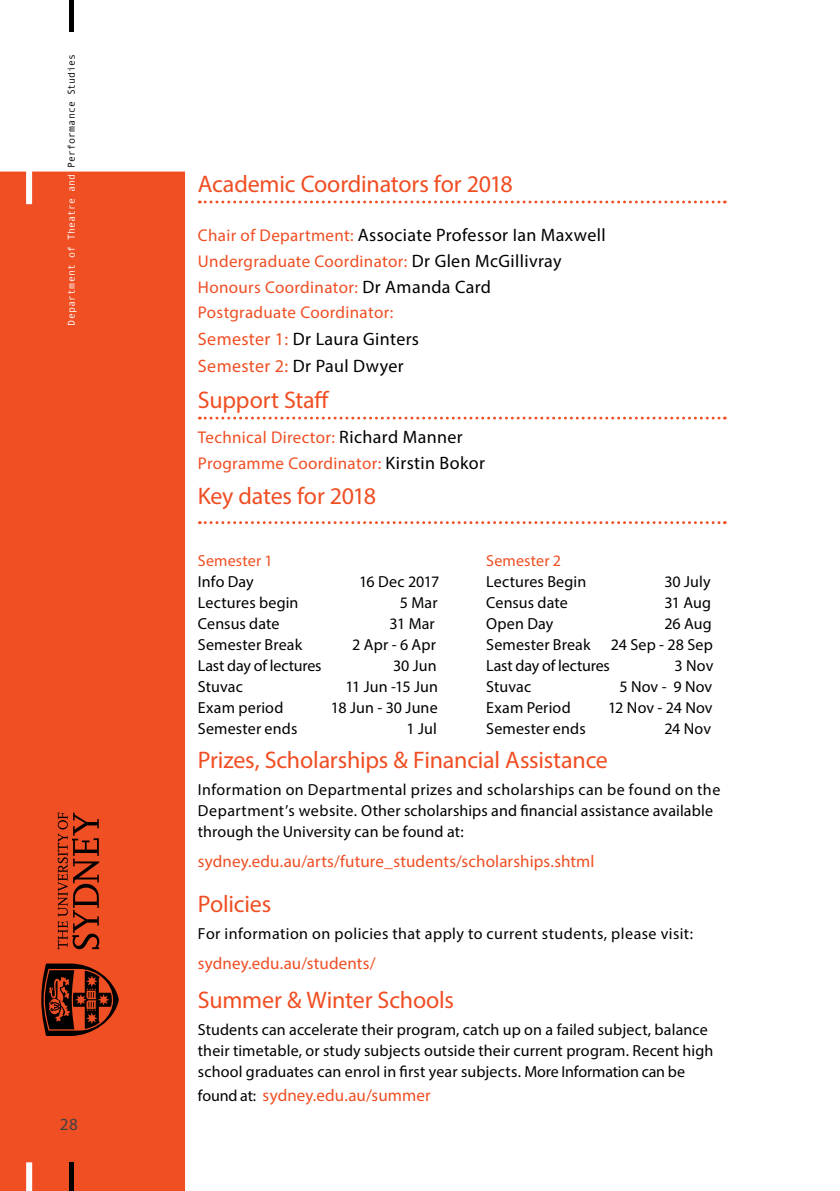
<style>
.page{position:relative;width:840px;height:1191px;background:#fff}
.page>*{position:absolute;margin:0;border:0;box-sizing:border-box;transform-origin:0 0}
.t1{font:24px "Myriad Pro";letter-spacing:-.01em;color:#f04e23}
.t2{font:18px/26.6px "Myriad Pro";letter-spacing:.02em;color:#000}
.t3{font:17px/25.6px "Myriad Pro";letter-spacing:.015em;color:#f04e23}
.t4{font:17px "Myriad Pro";color:#414042}
.t5{font:16px/21px "Myriad Pro";letter-spacing:.01em;color:#000}
.t6{font:16px "Myriad Pro";letter-spacing:.03em;color:#000}
.t7{font:16px "Myriad Pro";letter-spacing:-.015em;color:#000}
.t8{font:16px "Myriad Pro";letter-spacing:.01em;color:#f04e23}
.t9{font:16px "Myriad Pro";letter-spacing:-.02em;color:#000}
.t10{font:10px "Andale Mono";color:#fff}
.s1{color:#000}
.s2{font-size:17px;color:#f04e23}
.s3{font-size:18px;color:#000}
.s4{color:#f04e23}
.s5{font-size:16px;color:#000}
</style>
<div class="page">
<div style="left:0;top:171px;width:185px;height:1020px;background:#f04e23"></div>
<hr style="left:69px;top:0;width:4px;height:31px;background:#000">
<svg style="left:41px;top:812px;width:78px;height:224px;background:#b63b1a"></svg>
<div style="left:26px;top:1162px;width:6px;height:29px;background:#fff"></div>
<div style="left:26px;top:160px;width:6px;height:44px;background:#fff"></div>
<hr style="left:69px;top:1162px;width:4px;height:29px;background:#000">
<svg style="left:199px;top:521px;width:526px;height:3px"></svg>
<svg style="left:199px;top:417px;width:526px;height:2px"></svg>
<svg style="left:199px;top:201px;width:526px;height:2px"></svg>
<p class="t10" style="left:65px;top:325px;width:273px;rotate:-90deg">Department of Theatre and <span class="s1">Performance Studies</span></p>
<p class="t4" style="left:60px;top:1114px;width:19px">28</p>
<h1 class="t1" style="left:198px;top:169px;width:316px">Academic Coordinators for 2018</h1>
<p class="t2" style="left:198px;top:222px;width:409px"><span class="s2">Chair of Department:</span> Associate Professor Ian Maxwell</p>
<p class="t3" style="left:198px;top:248px;width:365px">Undergraduate Coordinator: <span class="s3">Dr Glen McGillivray<br></span>Honours Coordinator: <span class="s3">Dr Amanda Card<br></span>Postgraduate Coordinator:</p>
<p class="t2" style="left:198px;top:325px;width:222px"><span class="s4">Semester 1:</span> Dr Laura Ginters<br><span class="s4">Semester 2:</span> Dr Paul Dwyer</p>
<h1 class="t1" style="left:198px;top:385px;width:133px">Support Staff</h1>
<p class="t3" style="left:198px;top:424px;width:288px">Technical Director: <span class="s3">Richard Manner<br></span>Programme Coordinator: <span class="s3">Kirstin Bokor</span></p>
<h1 class="t1" style="left:198px;top:481px;width:179px">Key dates for 2018</h1>
<p class="t8" style="left:198px;top:551px;width:76px">Semester 1</p>
<p class="t8" style="left:486px;top:551px;width:76px">Semester 2</p>
<p class="t5" style="left:198px;top:571px;width:57px">Info Day</p>
<p class="t9" style="left:359px;top:572px;width:82px">16 Dec 2017</p>
<p class="t5" style="left:486px;top:571px;width:102px">Lectures Begin</p>
<p class="t5" style="left:664px;top:571px;width:48px">30 July</p>
<p class="t5" style="left:198px;top:592px;width:102px">Lectures begin</p>
<p class="t5" style="left:399px;top:592px;width:39px">5 Mar</p>
<p class="t5" style="left:486px;top:592px;width:83px">Census date</p>
<p class="t5" style="left:664px;top:592px;width:48px">31 Aug</p>
<p class="t5" style="left:198px;top:613px;width:83px">Census date</p>
<p class="t5" style="left:389px;top:613px;width:47px">31 Mar</p>
<p class="t5" style="left:486px;top:613px;width:68px">Open Day</p>
<p class="t5" style="left:664px;top:613px;width:49px">26 Aug</p>
<p class="t5" style="left:198px;top:634px;width:106px">Semester Break</p>
<p class="t5" style="left:352px;top:634px;width:85px">2 Apr - 6 Apr</p>
<p class="t5" style="left:486px;top:634px;width:106px">Semester Break</p>
<p class="t5" style="left:610px;top:634px;width:103px">24 Sep - 28 Sep</p>
<p class="t7" style="left:198px;top:656px;width:125px">Last day of lectures</p>
<p class="t5" style="left:393px;top:655px;width:45px">30 Jun</p>
<p class="t7" style="left:486px;top:656px;width:125px">Last day of lectures</p>
<p class="t5" style="left:674px;top:655px;width:40px">3 Nov</p>
<p class="t5" style="left:198px;top:676px;width:47px">Stuvac</p>
<p class="t5" style="left:345px;top:676px;width:94px">11 Jun -15 Jun</p>
<p class="t5" style="left:486px;top:676px;width:47px">Stuvac</p>
<p class="t5" style="left:619px;top:676px;width:94px">5 Nov - 9 Nov</p>
<p class="t5" style="left:198px;top:697px;width:87px">Exam period</p>
<p class="t5" style="left:331px;top:697px;width:108px">18 Jun - 30 June</p>
<p class="t5" style="left:486px;top:697px;width:86px">Exam Period</p>
<p class="t5" style="left:607px;top:697px;width:106px">12 Nov - 24 Nov</p>
<p class="t5" style="left:198px;top:718px;width:101px">Semester ends</p>
<p class="t5" style="left:406px;top:718px;width:32px">1 Jul</p>
<p class="t5" style="left:486px;top:718px;width:101px">Semester ends</p>
<p class="t5" style="left:664px;top:718px;width:48px">24 Nov</p>
<h1 class="t1" style="left:198px;top:745px;width:411px">Prizes, Scholarships &amp; Financial Assistance</h1>
<p class="t5" style="left:198px;top:779px;width:523px">Information on Departmental prizes and scholarships can be found on the<br>Department’s website. Other scholarships and financial assistance available through the University can be found at:</p>
<p class="t3" style="left:198px;top:848px;width:398px">sydney.edu.au/arts/future_students/scholarships.shtml</p>
<h1 class="t1" style="left:198px;top:889px;width:75px">Policies</h1>
<p class="t6" style="left:198px;top:923px;width:496px">For information on policies that apply to current students, please visit:</p>
<p class="t3" style="left:198px;top:950px;width:179px">sydney.edu.au/students/</p>
<h1 class="t1" style="left:198px;top:985px;width:257px">Summer &amp; Winter Schools</h1>
<p class="t5" style="left:198px;top:1019px;width:516px">Students can accelerate their program, catch up on a failed subject, balance their timetable, or study subjects outside their current program. Recent high school graduates can enrol in first year subjects. More Information can be</p>
<p class="t3" style="left:198px;top:1082px;width:234px"><span class="s5">found at:</span> sydney.edu.au/summer</p>
</div>
